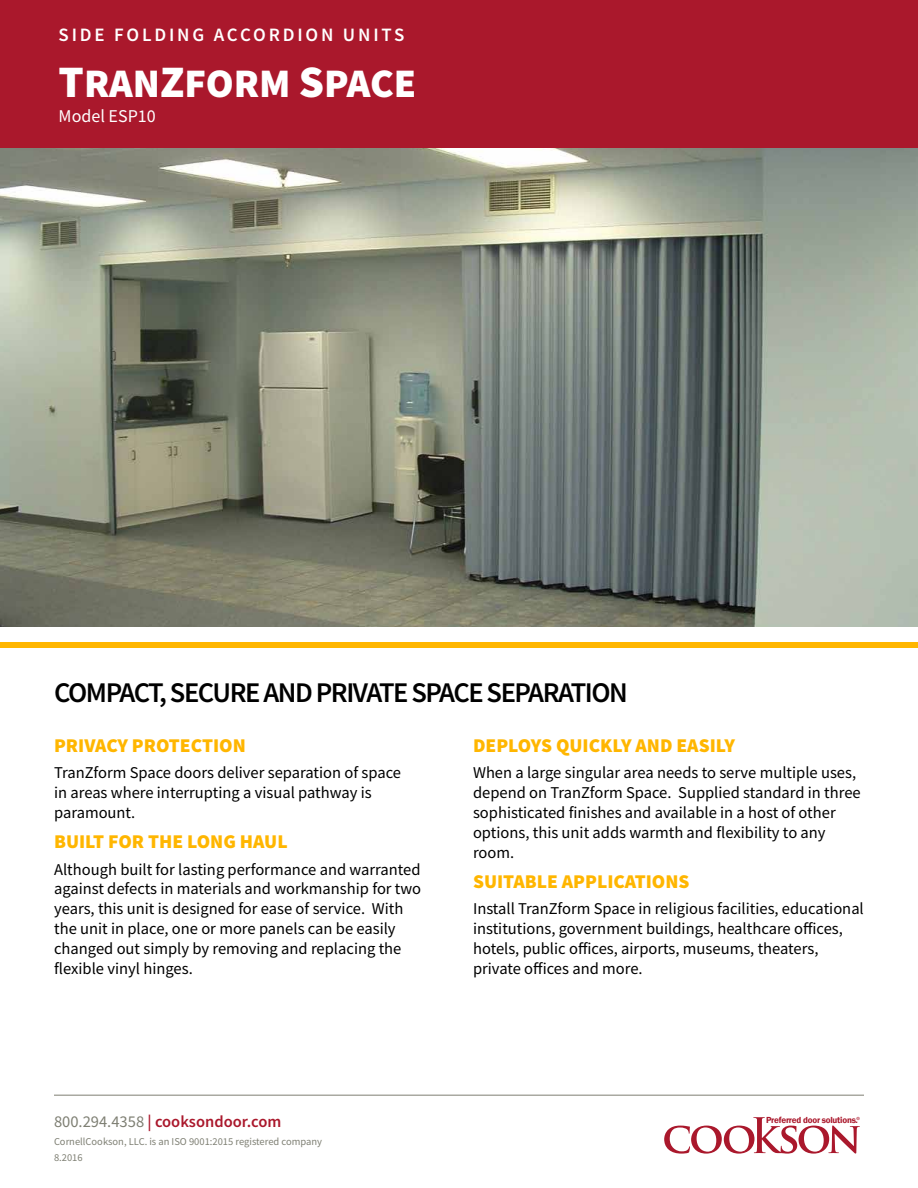
<style>
.page{position:relative;width:918px;height:1188px;background:#fff}
.page>*{position:absolute;margin:0;border:0;box-sizing:border-box;transform-origin:0 0}
.t1{font:900 40.5px "Source Sans Pro";letter-spacing:-.005em;color:#fff}
.t2{font:600 28.5px "Source Sans Pro";letter-spacing:-.05em;color:#000}
.t3{font:900 19.5px "Source Sans Pro";color:#ffb600}
.t4{font:600 18.9px "Source Sans Pro";letter-spacing:.15em;color:#fff}
.t5{font:18px "Source Sans Pro";color:#fff}
.t6{font:16.5px/19.8px "Source Sans Pro";color:#000}
.t7{font:600 16.5px "Source Sans Pro";color:#aa182c}
.t8{font:10.5px "Source Sans Pro";color:#7e7f73}
.t9{font:600 9px "Franklin Gothic";letter-spacing:-.02em;color:#aa182c}
.s1{font-size:45px}
.s2{font-weight:400;color:#7e7f73}
</style>
<div class="page">
<hr style="left:54px;top:1095px;width:810px;height:1px;background:#7e7f73">
<div style="left:0;top:0;width:918px;height:148px;background:#aa182c"></div>
<div style="left:0;top:643px;width:918px;height:5px;background:#ffb600"></div>
<svg style="left:664px;top:1117px;width:196px;height:37px"></svg>
<img style="left:0;top:149px;width:918px;height:478px">
<p class="t4" style="left:59px;top:23px;width:347px">SIDE FOLDING ACCORDION UNITS</p>
<h1 class="t1" style="left:59px;top:56px;width:359px"><span class="s1">T</span>RAN<span class="s1">Z</span>FORM <span class="s1">S</span>PACE</h1>
<p class="t5" style="left:59px;top:105px;width:99px">Model ESP10</p>
<h2 class="t2" style="left:54px;top:674px;width:575px">COMPACT, SECURE AND PRIVATE SPACE SEPARATION</h2>
<p class="t3" style="left:54px;top:732px;width:193px">PRIVACY PROTECTION</p>
<p class="t6" style="left:54px;top:763px;width:348px">TranZform Space doors deliver separation of space in areas where interrupting a visual pathway is paramount.</p>
<p class="t3" style="left:54px;top:828px;width:235px">BUILT FOR THE LONG HAUL</p>
<p class="t6" style="left:54px;top:859px;width:369px">Although built for lasting performance and warranted against defects in materials and workmanship for two years, this unit is designed for ease of service. With the unit in place, one or more panels can be easily changed out simply by removing and replacing the flexible vinyl hinges.</p>
<p class="t3" style="left:473px;top:732px;width:263px">DEPLOYS QUICKLY AND EASILY</p>
<p class="t6" style="left:473px;top:763px;width:389px">When a large singular area needs to serve multiple uses, depend on TranZform Space. Supplied standard in three sophisticated finishes and available in a host of other options, this unit adds warmth and flexibility to any room.</p>
<p class="t3" style="left:473px;top:868px;width:218px">SUITABLE APPLICATIONS</p>
<p class="t6" style="left:473px;top:899px;width:392px">Install TranZform Space in religious facilities, educational institutions, government buildings, healthcare offices, hotels, public offices, airports, museums, theaters, private offices and more.</p>
<p class="t7" style="left:54px;top:1111px;width:229px"><span class="s2">800.294.4358</span> | cooksondoor.com</p>
<p class="t9" style="left:766px;top:1115px;width:93px">Preferred door solutions.</p>
<p class="t8" style="left:54px;top:1135px;width:270px">CornellCookson, LLC. is an ISO 9001:2015 registered company</p>
<p class="t8" style="left:54px;top:1151px;width:30px">8.2016</p>
</div>
